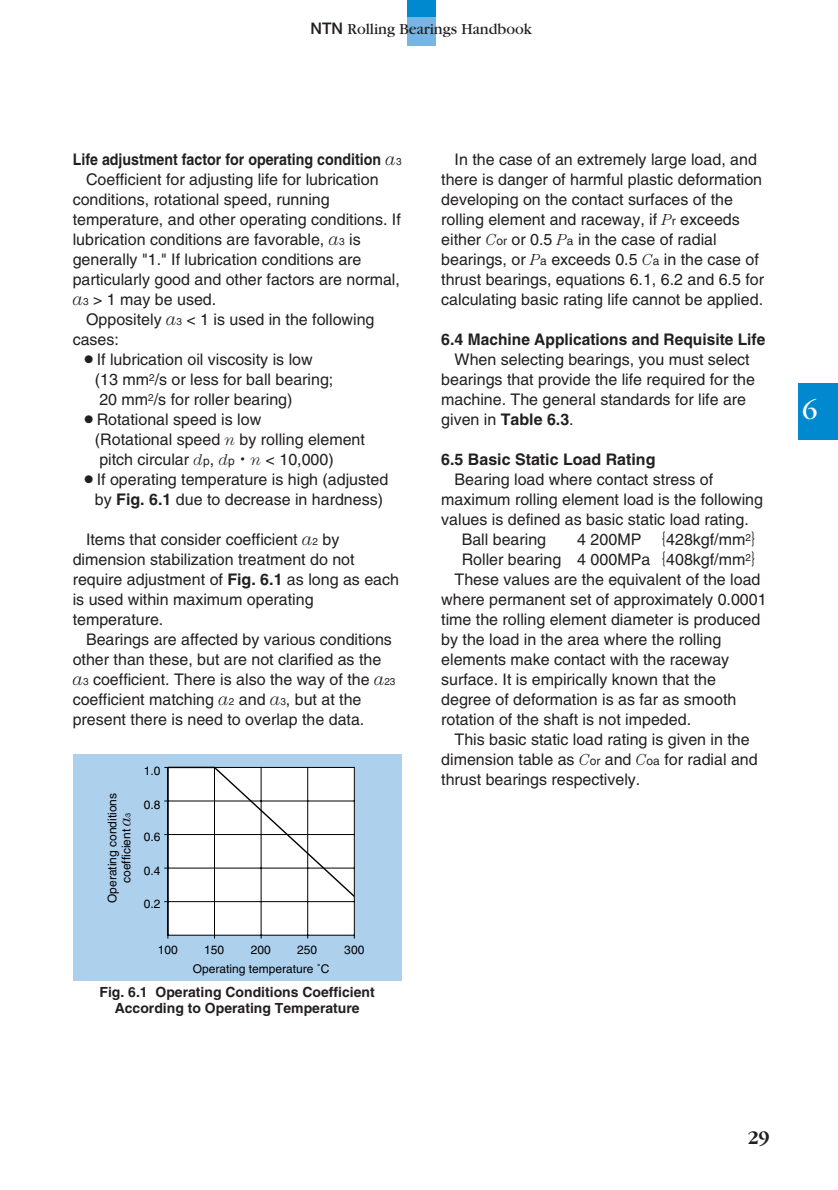
<style>
.page{position:relative;width:838px;height:1190px;background:#fff}
.page>*{position:absolute;margin:0;border:0;box-sizing:border-box;transform-origin:0 0}
.t1{font:28px "Garamond";color:#fff}
.t2{font:700 20px "Garamond";color:#231f20}
.t3{font:16px/20px "Helvetica";color:#231f20}
.t4{font:700 16px "Helvetica";color:#231f20}
.t5{font:700 16px "Helvetica";color:#231f20;scale:.89 1}
.t6{font:16px "Garamond";color:#231f20}
.t7{font:700 14px/16px "Helvetica";color:#231f20;text-align:center}
.t8{font:12px/14px "Helvetica";color:#000;text-align:center}
.t9{font:7px "Helvetica";color:#000}
.s1{font-family:"Helvetica Neue";font-weight:500}
.s2{font-family:"Century";font-weight:300;font-style:italic;font-size:18px}
.s3{font-weight:400;font-size:10px}
.s4{font-size:10px}
.s5{font-family:"Century";font-weight:300;font-style:italic}
.s6{font-size:12px}
.s7{font-family:"Gothic BBB";font-weight:500}
.s8{font-weight:700}
.s9{font-family:"Century";font-weight:300;font-style:italic;font-size:16px}
</style>
<div class="page">
<div style="left:407px;top:0;width:29px;height:17px;background:#0089cf"></div>
<div style="left:407px;top:17px;width:29px;height:28px;background:#77b6e4"></div>
<div style="left:798px;top:383px;width:40px;height:56px;background:#0089cf"></div>
<div style="left:73px;top:754px;width:329px;height:227px;background:#add0ed"></div>
<svg style="left:164px;top:766px;width:191px;height:173px;background:#e9ebec"></svg>
<p class="t6" style="left:311px;top:23px;width:223px"><span class="s1">NTN</span> Rolling Bearings Handbook</p>
<p class="t5" style="left:73px;top:154px;width:371px">Life adjustment factor for operating condition <span class="s2">a</span><span class="s3">3</span></p>
<p class="t3" style="left:86px;top:171px;width:294px">Coefficient for adjusting life for lubrication</p>
<p class="t3" style="left:73px;top:191px;width:258px">conditions, rotational speed, running</p>
<p class="t3" style="left:73px;top:211px;width:330px">temperature, and other operating conditions. If</p>
<p class="t3" style="left:73px;top:231px;width:289px">lubrication conditions are favorable, <span class="s2">a</span><span class="s4">3</span> is</p>
<p class="t3" style="left:73px;top:251px;width:290px">generally "1." If lubrication conditions are</p>
<p class="t3" style="left:73px;top:271px;width:329px">particularly good and other factors are normal,</p>
<p class="t3" style="left:73px;top:291px;width:145px"><span class="s2">a</span><span class="s4">3</span> &gt; 1 may be used.</p>
<p class="t3" style="left:86px;top:311px;width:290px">Oppositely <span class="s2">a</span><span class="s4">3</span> &lt; 1 is used in the following</p>
<p class="t3" style="left:73px;top:331px;width:48px">cases:</p>
<p class="t3" style="left:95px;top:351px;width:240px;text-indent:-14px">○If lubrication oil viscosity is low (13 mm<sup>2</sup>/s or less for ball bearing;<br>20 mm<sup>2</sup>/s for roller bearing)</p>
<p class="t3" style="left:95px;top:411px;width:271px;text-indent:-14px">○Rotational speed is low<br>(Rotational speed <span class="s5">n</span> by rolling element pitch circular <span class="s5">d</span><span class="s6">p</span>, <span class="s5">d</span><span class="s6">p</span><span class="s7">・</span><span class="s5">n</span> &lt; 10,000)</p>
<p class="t3" style="left:81px;top:471px;width:309px;text-align:center">○If operating temperature is high (adjusted by <span class="s8">Fig. 6.1</span> due to decrease in hardness)</p>
<p class="t3" style="left:73px;top:531px;width:328px;text-indent:13px">Items that consider coefficient <span class="s2">a</span><span class="s4">2</span> by dimension stabilization treatment do not require adjustment of <span class="s8">Fig. 6.1</span> as long as each is used within maximum operating temperature.</p>
<p class="t3" style="left:73px;top:631px;width:324px;text-indent:13px">Bearings are affected by various conditions other than these, but are not clarified as the <span class="s2">a</span><span class="s4">3</span> coefficient. There is also the way of the <span class="s2">a</span><span class="s4">23 </span>coefficient matching <span class="s2">a</span><span class="s4">2</span> and <span class="s2">a</span><span class="s4">3</span>, but at the present there is need to overlap the data.</p>
<p class="t8" style="left:107px;top:903px;width:112px;rotate:-90deg">Operating conditions coefficient <span class="s9">a</span></p>
<p class="t9" style="left:126px;top:817px;width:5px;rotate:-90deg">3</p>
<p class="t8" style="left:144px;top:765px;width:18px">1.0</p>
<p class="t8" style="left:144px;top:799px;width:18px">0.8</p>
<p class="t8" style="left:144px;top:831px;width:18px">0.6</p>
<p class="t8" style="left:144px;top:865px;width:18px">0.4</p>
<p class="t8" style="left:144px;top:898px;width:18px">0.2</p>
<p class="t8" style="left:158px;top:944px;width:22px">100</p>
<p class="t8" style="left:204px;top:944px;width:22px">150</p>
<p class="t8" style="left:251px;top:944px;width:22px">200</p>
<p class="t8" style="left:297px;top:944px;width:22px">250</p>
<p class="t8" style="left:344px;top:944px;width:22px">300</p>
<p class="t8" style="left:193px;top:963px;width:138px">Operating temperature ˚C</p>
<p class="t7" style="left:100px;top:985px;width:277px">Fig. 6.1 Operating Conditions Coefficient<br>According to Operating Temperature</p>
<p class="t3" style="left:441px;top:150px;width:324px;text-indent:13px">In the case of an extremely large load, and there is danger of harmful plastic deformation developing on the contact surfaces of the rolling element and raceway, if <span class="s5">P</span><span class="s6">r</span> exceeds either <span class="s5">C</span><span class="s6">or</span> or 0.5 <span class="s5">P</span><span class="s6">a</span> in the case of radial bearings, or <span class="s5">P</span><span class="s6">a</span> exceeds 0.5 <span class="s5">C</span><span class="s6">a</span> in the case of thrust bearings, equations 6.1, 6.2 and 6.5 for calculating basic rating life cannot be applied.</p>
<p class="t4" style="left:441px;top:333px;width:326px">6.4 Machine Applications and Requisite Life</p>
<p class="t3" style="left:441px;top:350px;width:315px;text-indent:13px">When selecting bearings, you must select bearings that provide the life required for the machine. The general standards for life are given in <span class="s8">Table 6.3</span>.</p>
<p class="t4" style="left:441px;top:453px;width:216px">6.5 Basic Static Load Rating</p>
<p class="t3" style="left:455px;top:470px;width:260px">Bearing load where contact stress of</p>
<p class="t3" style="left:441px;top:490px;width:323px">maximum rolling element load is the following</p>
<p class="t3" style="left:441px;top:510px;width:309px">values is defined as basic static load rating.</p>
<p class="t3" style="left:462px;top:530px;width:86px">Ball bearing</p>
<p class="t3" style="left:577px;top:530px;width:191px">4 200MP <span class="s7">｛</span>428kgf/mm<sup>2</sup><span class="s7">｝</span></p>
<p class="t3" style="left:462px;top:550px;width:307px">Roller bearing 4 000MPa<span class="s7">｛</span>408kgf/mm<sup>2</sup><span class="s7">｝</span></p>
<p class="t3" style="left:455px;top:570px;width:307px">These values are the equivalent of the load</p>
<p class="t3" style="left:441px;top:590px;width:327px">where permanent set of approximately 0.0001</p>
<p class="t3" style="left:441px;top:610px;width:321px">time the rolling element diameter is produced</p>
<p class="t3" style="left:441px;top:630px;width:282px">by the load in the area where the rolling</p>
<p class="t3" style="left:441px;top:650px;width:290px">elements make contact with the raceway</p>
<p class="t3" style="left:441px;top:670px;width:276px">surface. It is empirically known that the</p>
<p class="t3" style="left:441px;top:690px;width:297px">degree of deformation is as far as smooth</p>
<p class="t3" style="left:441px;top:710px;width:251px">rotation of the shaft is not impeded.</p>
<p class="t3" style="left:455px;top:730px;width:297px">This basic static load rating is given in the</p>
<p class="t3" style="left:441px;top:750px;width:318px">dimension table as <span class="s5">C</span><span class="s6">or</span> and <span class="s5">C</span><span class="s6">oa</span> for radial and</p>
<p class="t3" style="left:441px;top:770px;width:201px">thrust bearings respectively.</p>
<h1 class="t1" style="left:802px;top:401px;width:16px">6</h1>
<p class="t2" style="left:747px;top:1129px;width:24px">29</p>
</div>
